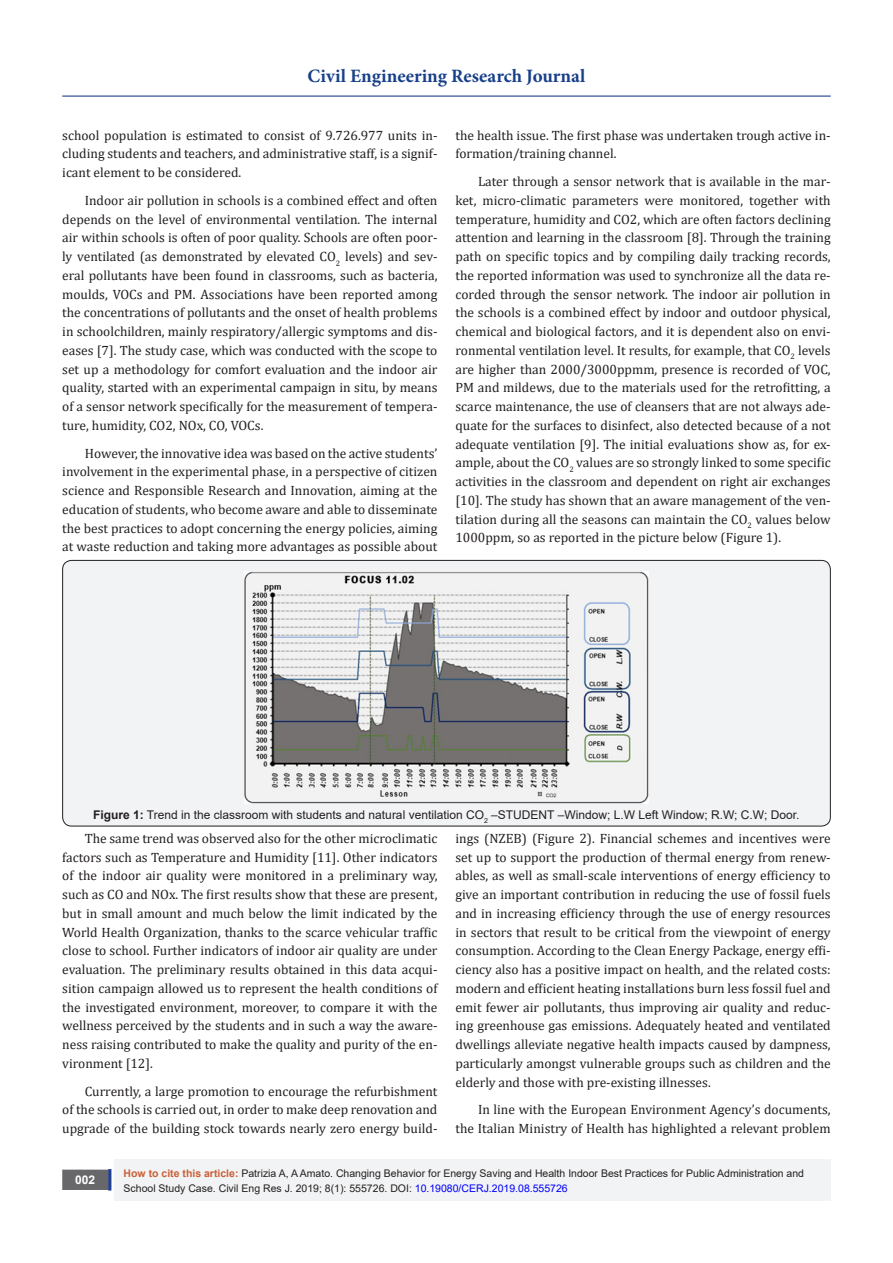
<style>
.page{position:relative;width:893px;height:1263px;background:#fff}
.page>*{position:absolute;margin:0;border:0;box-sizing:border-box;transform-origin:0 0}
.t1{font:700 18.9px "Minion Pro";color:#183f89}
.List_Paragraph{font:13.5px/18.8px "Cambria";color:#231f20;text-align:justify}
.t2{font:12px "Arial";color:#231f20}
.t3{font:700 12px "Arial";color:#fff}
.t4{font:10.5px/15px "Arial";color:#231f20}
.s1{font-weight:700}
.s2{font-weight:700;color:#ca5f37}
.s3{color:#00f}
</style>
<div class="page">
<div style="left:115px;top:1160px;width:716px;height:41px;background:#f2f3f4"></div>
<div style="left:63px;top:1170px;width:44px;height:19px;background:#68676a"></div>
<div style="left:62px;top:1169px;width:46px;height:21px;border:2px solid #68676a"></div>
<div style="left:108px;top:1169px;width:3px;height:21px;background:#253f8e;border:2px solid #253f8e"></div>
<hr style="left:62px;top:96px;width:769px;height:1px;background:#253f8e">
<div style="left:63px;top:560px;width:767px;height:266px;background:#f2f3f4;border-radius:9px"></div>
<img style="left:244px;top:572px;width:405px;height:231px">
<h1 class="t1" style="left:308px;top:63px;width:279px">Civil Engineering Research Journal</h1>
<p class="List_Paragraph" style="left:62px;top:126px;width:377px">school population is estimated to consist of 9.726.977 units in&shy;cluding students and teachers, and administrative staff, is a signif&shy;icant element to be considered.</p>
<p class="List_Paragraph" style="left:62px;top:191px;width:377px;text-indent:22px">Indoor air pollution in schools is a combined effect and often depends on the level of environmental ventilation. The internal air within schools is often of poor quality. Schools are often poor&shy;ly ventilated (as demonstrated by elevated CO<sub>2</sub> levels) and sev&shy;eral pollutants have been found in classrooms, such as bacteria, moulds, VOCs and PM. Associations have been reported among the concentrations of pollutants and the onset of health problems in schoolchildren, mainly respiratory/allergic symptoms and dis&shy;eases [7]. The study case, which was conducted with the scope to set up a methodology for comfort evaluation and the indoor air quality, started with an experimental campaign in situ, by means of a sensor network specifically for the measurement of tempera&shy;ture, humidity, CO2, NOx, CO, VOCs.</p>
<p class="List_Paragraph" style="left:62px;top:444px;width:377px;text-indent:22px">However, the innovative idea was based on the active students’ involvement in the experimental phase, in a perspective of citizen science and Responsible Research and Innovation, aiming at the education of students, who become aware and able to disseminate the best practices to adopt concerning the energy policies, aiming at waste reduction and taking more advantages as possible about</p>
<p class="List_Paragraph" style="left:455px;top:126px;width:377px">the health issue. The first phase was undertaken trough active in&shy;formation/training channel.</p>
<p class="List_Paragraph" style="left:455px;top:172px;width:377px;text-indent:22px">Later through a sensor network that is available in the mar&shy;ket, micro-climatic parameters were monitored, together with temperature, humidity and CO2, which are often factors declining attention and learning in the classroom [8]. Through the training path on specific topics and by compiling daily tracking records, the reported information was used to synchronize all the data re&shy;corded through the sensor network. The indoor air pollution in the schools is a combined effect by indoor and outdoor physical, chemical and biological factors, and it is dependent also on envi&shy;ronmental ventilation level. It results, for example, that CO<sub>2</sub> levels are higher than 2000/3000ppmm, presence is recorded of VOC, PM and mildews, due to the materials used for the retrofitting, a scarce maintenance, the use of cleansers that are not always ade&shy;quate for the surfaces to disinfect, also detected because of a not adequate ventilation [9]. The initial evaluations show as, for ex&shy;ample, about the CO<sub>2</sub> values are so strongly linked to some specific activities in the classroom and dependent on right air exchanges [10]. The study has shown that an aware management of the ven&shy;tilation during all the seasons can maintain the CO<sub>2</sub> values below 1000ppm, so as reported in the picture below (Figure 1).</p>
<p class="t2" style="left:93px;top:806px;width:708px"><span class="s1">Figure 1:</span> Trend in the classroom with students and natural ventilation CO<sub>2</sub> –STUDENT –Window; L.W Left Window; R.W; C.W; Door.</p>
<p class="List_Paragraph" style="left:62px;top:829px;width:377px;text-indent:22px">The same trend was observed also for the other microclimatic factors such as Temperature and Humidity [11]. Other indicators of the indoor air quality were monitored in a preliminary way, such as CO and NOx. The first results show that these are present, but in small amount and much below the limit indicated by the World Health Organization, thanks to the scarce vehicular traffic close to school. Further indicators of indoor air quality are under evaluation. The preliminary results obtained in this data acqui&shy;sition campaign allowed us to represent the health conditions of the investigated environment, moreover, to compare it with the wellness perceived by the students and in such a way the aware&shy;ness raising contributed to make the quality and purity of the en&shy;vironment [12].</p>
<p class="List_Paragraph" style="left:62px;top:1082px;width:377px;text-indent:22px">Currently, a large promotion to encourage the refurbishment of the schools is carried out, in order to make deep renovation and upgrade of the building stock towards nearly zero energy build-</p>
<p class="List_Paragraph" style="left:455px;top:829px;width:377px">ings (NZEB) (Figure 2). Financial schemes and incentives were set up to support the production of thermal energy from renew&shy;ables, as well as small-scale interventions of energy efficiency to give an important contribution in reducing the use of fossil fuels and in increasing efficiency through the use of energy resources in sectors that result to be critical from the viewpoint of energy consumption. According to the Clean Energy Package, energy effi&shy;ciency also has a positive impact on health, and the related costs: modern and efficient heating installations burn less fossil fuel and emit fewer air pollutants, thus improving air quality and reduc&shy;ing greenhouse gas emissions. Adequately heated and ventilated dwellings alleviate negative health impacts caused by dampness, particularly amongst vulnerable groups such as children and the elderly and those with pre-existing illnesses.</p>
<p class="List_Paragraph" style="left:455px;top:1100px;width:377px;text-align:right">In line with the European Environment Agency’s documents,<br>the Italian Ministry of Health has highlighted a relevant problem</p>
<p class="t3" style="left:75px;top:1171px;width:22px">002</p>
<p class="t4" style="left:124px;top:1165px;width:682px"><span class="s2">How to cite this article:</span> Patrizia A, A Amato. Changing Behavior for Energy Saving and Health Indoor Best Practices for Public Administration and<br>School Study Case. Civil Eng Res J. 2019; 8(1): 555726. DOI: <span class="s3">10.19080/CERJ.2019.08.555726</span></p>
</div>
